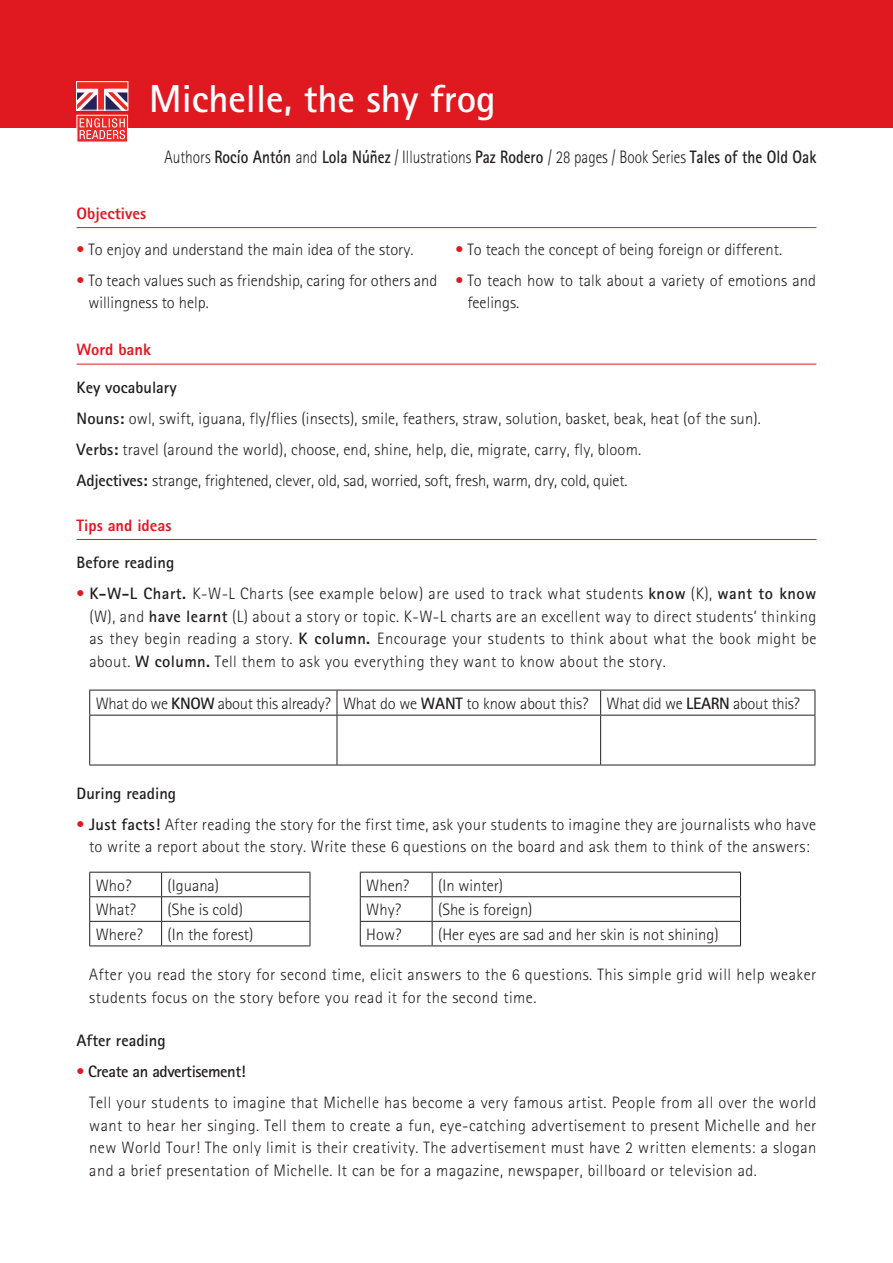
<style>
.page{position:relative;width:893px;height:1263px;background:#fff}
.page>*{position:absolute;margin:0;border:0;box-sizing:border-box;transform-origin:0 0}
.seccion_AD_verde{font:700 39px "Rotis Sans Serif";color:#fff}
.t1{font:700 18px "Rotis Sans Serif";color:#231f20;scale:.85 1}
._2_Tx_Guia{font:300 16.5px/22.5px "Rotis Sans Serif";letter-spacing:.01em;color:#231f20}
._2_Tx_Guia-2{font:300 16.5px "Rotis Sans Serif";letter-spacing:-.01em;color:#231f20}
._2_Tx_Guia-3{font:300 16.5px "Rotis Sans Serif";letter-spacing:-.02em;color:#231f20}
._2_Tx_Guia-4{font:700 16.5px "Rotis Sans Serif";color:#231f20}
._3_Epígrafes_ROJOS{font:800 16.5px "Rotis Sans Serif";color:#e01921}
._2_Tx_Guia-5{font:700 16.5px "Rotis Sans Serif";letter-spacing:-.025em;color:#231f20}
.s1{font-weight:300}
.s2{color:#e01921}
.s3{font-weight:700}
.s4{font-weight:300;color:#e01921}
</style>
<div class="page">
<div style="left:0;top:0;width:893px;height:128px;background:#e01921"></div>
<svg style="left:77px;top:115px;width:51px;height:27px"></svg>
<svg style="left:78px;top:83px;width:48px;height:26px"></svg>
<div style="left:76px;top:81px;width:52px;height:30px;border:1px solid #fff"></div>
<svg style="left:80px;top:118px;width:45px;height:21px"></svg>
<hr style="left:77px;top:227px;width:739px;height:1px;background:#e01921">
<hr style="left:77px;top:364px;width:739px;height:1px;background:#e01921">
<hr style="left:89px;top:690px;width:248px;height:1px;background:#231f20">
<svg style="left:89px;top:690px;width:1px;height:25px"></svg>
<hr style="left:337px;top:690px;width:264px;height:1px;background:#231f20">
<svg style="left:337px;top:690px;width:1px;height:25px"></svg>
<hr style="left:601px;top:690px;width:214px;height:1px;background:#231f20">
<svg style="left:600px;top:690px;width:1px;height:25px"></svg>
<svg style="left:814px;top:690px;width:1px;height:25px"></svg>
<hr style="left:89px;top:715px;width:248px;height:1px;background:#231f20">
<hr style="left:89px;top:715px;width:1px;height:50px;background:#231f20">
<hr style="left:337px;top:715px;width:264px;height:1px;background:#231f20">
<hr style="left:337px;top:715px;width:1px;height:50px;background:#231f20">
<hr style="left:601px;top:715px;width:214px;height:1px;background:#231f20">
<hr style="left:600px;top:715px;width:1px;height:50px;background:#231f20">
<hr style="left:814px;top:715px;width:1px;height:50px;background:#231f20">
<hr style="left:89px;top:765px;width:248px;height:1px;background:#231f20">
<hr style="left:337px;top:765px;width:264px;height:1px;background:#231f20">
<hr style="left:601px;top:765px;width:214px;height:1px;background:#231f20">
<hr style="left:89px;top:872px;width:73px;height:1px;background:#231f20">
<hr style="left:162px;top:872px;width:148px;height:1px;background:#231f20">
<hr style="left:89px;top:896px;width:73px;height:1px;background:#231f20">
<hr style="left:162px;top:896px;width:148px;height:1px;background:#231f20">
<hr style="left:89px;top:921px;width:73px;height:1px;background:#231f20">
<svg style="left:89px;top:873px;width:1px;height:72px"></svg>
<hr style="left:162px;top:921px;width:148px;height:1px;background:#231f20">
<svg style="left:161px;top:873px;width:1px;height:72px"></svg>
<svg style="left:310px;top:873px;width:1px;height:72px"></svg>
<hr style="left:89px;top:945px;width:73px;height:1px;background:#231f20">
<hr style="left:162px;top:945px;width:148px;height:1px;background:#231f20">
<hr style="left:360px;top:872px;width:72px;height:1px;background:#231f20">
<hr style="left:432px;top:872px;width:309px;height:1px;background:#231f20">
<hr style="left:360px;top:896px;width:72px;height:1px;background:#231f20">
<hr style="left:432px;top:896px;width:309px;height:1px;background:#231f20">
<hr style="left:360px;top:921px;width:72px;height:1px;background:#231f20">
<svg style="left:360px;top:873px;width:1px;height:72px"></svg>
<hr style="left:432px;top:921px;width:309px;height:1px;background:#231f20">
<svg style="left:432px;top:873px;width:1px;height:72px"></svg>
<svg style="left:740px;top:873px;width:1px;height:72px"></svg>
<hr style="left:360px;top:945px;width:72px;height:1px;background:#231f20">
<hr style="left:432px;top:945px;width:309px;height:1px;background:#231f20">
<hr style="left:77px;top:539px;width:739px;height:1px;background:#e01921">
<p class="seccion_AD_verde" style="left:149px;top:75px;width:348px">Michelle, the shy frog</p>
<p class="t1" style="left:165px;top:146px;width:768px"><span class="s1">Authors</span> Rocío Antón <span class="s1">and</span> Lola Núñez <span class="s1">/ Illustrations</span> Paz Rodero <span class="s1">/ 28 pages / Book Series</span> Tales of the Old Oak</p>
<p class="_3_Epígrafes_ROJOS" style="left:77px;top:203px;width:71px">Objectives</p>
<p class="_2_Tx_Guia" style="left:77px;top:238px;width:338px"><span class="s2">•</span> To enjoy and understand the main idea of the story.</p>
<p class="_2_Tx_Guia" style="left:88px;top:269px;width:350px;text-indent:-12px"><span class="s2">•</span> To teach values such as friendship, caring for others and willingness to help.</p>
<p class="_2_Tx_Guia" style="left:455px;top:238px;width:328px"><span class="s2">•</span> To teach the concept of being foreign or different.</p>
<p class="_2_Tx_Guia" style="left:467px;top:269px;width:350px;text-indent:-12px"><span class="s2">•</span> To teach how to talk about a variety of emotions and feelings.</p>
<p class="_3_Epígrafes_ROJOS" style="left:77px;top:339px;width:76px">Word bank</p>
<p class="_2_Tx_Guia-4" style="left:77px;top:377px;width:102px">Key vocabulary</p>
<p class="_2_Tx_Guia" style="left:77px;top:407px;width:686px"><span class="s3">Nouns:</span> owl, swift, iguana, fly/flies (insects), smile, feathers, straw, solution, basket, beak, heat (of the sun).</p>
<p class="_2_Tx_Guia" style="left:77px;top:438px;width:566px"><span class="s3">Verbs:</span> travel (around the world), choose, end, shine, help, die, migrate, carry, fly, bloom.</p>
<p class="_2_Tx_Guia-2" style="left:77px;top:471px;width:552px"><span class="s3">Adjectives:</span> strange, frightened, clever, old, sad, worried, soft, fresh, warm, dry, cold, quiet.</p>
<p class="_3_Epígrafes_ROJOS" style="left:77px;top:514px;width:96px">Tips and ideas</p>
<p class="_2_Tx_Guia-4" style="left:77px;top:552px;width:99px">Before reading</p>
<p class="_2_Tx_Guia" style="left:89px;top:582px;width:729px;text-align:justify;text-indent:-13px"><span class="s2">•</span> <span class="s3">K-W-L Chart.</span> K-W-L Charts (see example below) are used to track what students <span class="s3">know</span> (K), <span class="s3">want to know </span>(W), and <span class="s3">have learnt</span> (L) about a story or topic. K-W-L charts are an excellent way to direct students’ thinking as they begin reading a story. <span class="s3">K column.</span> Encourage your students to think about what the book might be about. <span class="s3">W column.</span> Tell them to ask you everything they want to know about the story.</p>
<p class="_2_Tx_Guia-3" style="left:96px;top:694px;width:237px">What do we <span class="s3">KNOW</span> about this already?</p>
<p class="_2_Tx_Guia-2" style="left:343px;top:694px;width:247px">What do we <span class="s3">WANT</span> to know about this?</p>
<p class="_2_Tx_Guia-3" style="left:607px;top:694px;width:195px">What did we <span class="s3">LEARN</span> about this?</p>
<p class="_2_Tx_Guia-4" style="left:77px;top:783px;width:101px">During reading</p>
<p class="_2_Tx_Guia" style="left:77px;top:813px;width:741px;text-align:center"><span class="s2">•</span> <span class="s3">Just facts!</span> After reading the story for the first time, ask your students to imagine they are journalists who have to write a report about the story. Write these 6 questions on the board and ask them to think of the answers:</p>
<p class="_2_Tx_Guia" style="left:96px;top:874px;width:37px">Who?</p>
<p class="_2_Tx_Guia" style="left:168px;top:874px;width:53px">(Iguana)</p>
<p class="_2_Tx_Guia" style="left:96px;top:898px;width:42px">What?</p>
<p class="_2_Tx_Guia" style="left:168px;top:898px;width:77px">(She is cold)</p>
<p class="_2_Tx_Guia" style="left:96px;top:923px;width:49px">Where?</p>
<p class="_2_Tx_Guia" style="left:168px;top:923px;width:87px">(In the forest)</p>
<p class="_2_Tx_Guia" style="left:366px;top:874px;width:45px">When?</p>
<p class="_2_Tx_Guia" style="left:438px;top:874px;width:67px">(In winter)</p>
<p class="_2_Tx_Guia" style="left:366px;top:898px;width:36px">Why?</p>
<p class="_2_Tx_Guia" style="left:438px;top:898px;width:96px">(She is foreign)</p>
<p class="_2_Tx_Guia" style="left:366px;top:923px;width:37px">How?</p>
<p class="_2_Tx_Guia" style="left:438px;top:923px;width:282px">(Her eyes are sad and her skin is not shining)</p>
<p class="_2_Tx_Guia" style="left:89px;top:963px;width:728px">After you read the story for second time, elicit answers to the 6 questions. This simple grid will help weaker students focus on the story before you read it for the second time.</p>
<p class="_2_Tx_Guia-4" style="left:77px;top:1030px;width:91px">After reading</p>
<p class="_2_Tx_Guia-5" style="left:77px;top:1061px;width:171px"><span class="s4">•</span> Create an advertisement!</p>
<p class="_2_Tx_Guia" style="left:89px;top:1091px;width:729px;text-align:justify">Tell your students to imagine that Michelle has become a very famous artist. People from all over the world want to hear her singing. Tell them to create a fun, eye-catching advertisement to present Michelle and her new World Tour! The only limit is their creativity. The advertisement must have 2 written elements: a slogan and a brief presentation of Michelle. It can be for a magazine, newspaper, billboard or television ad.</p>
</div>
